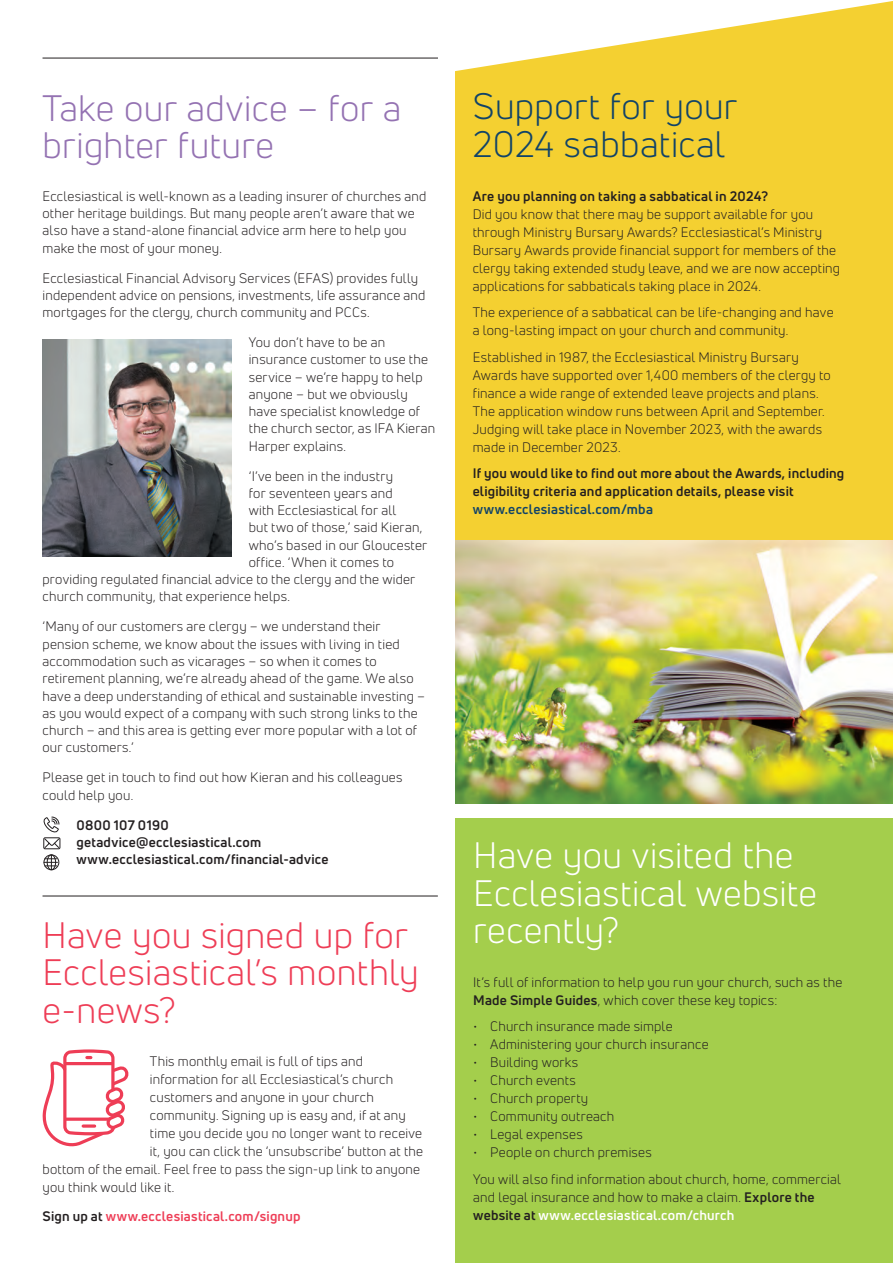
<style>
.page{position:relative;width:893px;height:1263px;background:#fff}
.page>*{position:absolute;margin:0;border:0;box-sizing:border-box;transform-origin:0 0}
._07B_Main_Title_Turq{font:36px/37.5px "Uni Neue";letter-spacing:.01em;color:#ee3d56}
._07B_Main_Title_Turq-2{font:36px/37.5px "Uni Neue";letter-spacing:.015em;color:#fff}
._07B_Main_Title_Turq-3{font:36px/37.5px "Uni Neue";letter-spacing:.01em;color:#9472b2}
._07B_Main_Title_Turq-4{font:36px/37.5px "Uni Neue";letter-spacing:.01em;color:#114368}
._08A_Main_Copy{font:13.5px/17.2px "Uni Neue";letter-spacing:.015em;color:#231f20}
._08A_Main_Copy-2{font:700 13.5px/18px "Uni Neue";letter-spacing:.015em;color:#231f20}
._08A_Main_Copy-3{font:700 13.5px "Uni Neue";letter-spacing:.015em;color:#ee3d56}
.s1{color:#231f20}
.s2{font-weight:700}
.s3{color:#114368}
.s4{font-weight:700;color:#fff}
</style>
<div class="page">
<div style="left:455px;top:1px;width:438px;height:540px;background:#f4d031"></div>
<hr style="left:43px;top:896px;width:395px;height:1px;background:#231f20">
<div style="left:455px;top:819px;width:438px;height:444px;background:#a4ce4c"></div>
<svg style="left:43px;top:816px;width:18px;height:55px"></svg>
<img style="left:43px;top:339px;width:189px;height:217px">
<svg style="left:42px;top:1049px;width:87px;height:98px"></svg>
<img style="left:455px;top:541px;width:438px;height:263px">
<hr style="left:43px;top:58px;width:395px;height:1px;background:#231f20">
<p class="_07B_Main_Title_Turq-3" style="left:43px;top:89px;width:360px">Take our advice – for a brighter future</p>
<p class="_08A_Main_Copy" style="left:43px;top:187px;width:385px">Ecclesiastical is well-known as a leading insurer of churches and other heritage buildings. But many people aren’t aware that we also have a stand-alone financial advice arm here to help you make the most of your money.</p>
<p class="_08A_Main_Copy" style="left:43px;top:269px;width:384px">Ecclesiastical Financial Advisory Services (EFAS) provides fully independent advice on pensions, investments, life assurance and mortgages for the clergy, church community and PCCs.</p>
<p class="_08A_Main_Copy" style="left:249px;top:334px;width:188px">You don’t have to be an insurance customer to use the service – we’re happy to help anyone – but we obviously have specialist knowledge of the church sector, as IFA Kieran<br>Harper explains.</p>
<p class="_08A_Main_Copy" style="left:249px;top:467px;width:146px">‘I’ve been in the industry</p>
<p class="_08A_Main_Copy" style="left:249px;top:484px;width:145px">for seventeen years and</p>
<p class="_08A_Main_Copy" style="left:249px;top:502px;width:149px">with Ecclesiastical for all</p>
<p class="_08A_Main_Copy" style="left:249px;top:519px;width:175px">but two of those,’ said Kieran,</p>
<p class="_08A_Main_Copy" style="left:249px;top:536px;width:180px">who’s based in our Gloucester</p>
<p class="_08A_Main_Copy" style="left:249px;top:553px;width:147px">office. ‘When it comes to</p>
<p class="_08A_Main_Copy" style="left:43px;top:571px;width:374px">providing regulated financial advice to the clergy and the wider</p>
<p class="_08A_Main_Copy" style="left:43px;top:588px;width:249px">church community, that experience helps.</p>
<p class="_08A_Main_Copy" style="left:43px;top:618px;width:384px">‘Many of our customers are clergy – we understand their pension scheme, we know about the issues with living in tied accommodation such as vicarages – so when it comes to retirement planning, we’re already ahead of the game. We also have a deep understanding of ethical and sustainable investing – as you would expect of a company with such strong links to the church – and this area is getting ever more popular with a lot of our customers.’</p>
<p class="_08A_Main_Copy" style="left:43px;top:769px;width:361px">Please get in touch to find out how Kieran and his colleagues could help you.</p>
<p class="_08A_Main_Copy-2" style="left:77px;top:816px;width:253px;line-height:17.2px">0800 107 0190 getadvice@ecclesiastical.com www.ecclesiastical.com/financial-advice</p>
<p class="_07B_Main_Title_Turq" style="left:43px;top:916px;width:378px">Have you signed up for<br>Ecclesiastical’s monthly e-news?</p>
<p class="_08A_Main_Copy" style="left:150px;top:1053px;width:215px">This monthly email is full of tips and</p>
<p class="_08A_Main_Copy" style="left:150px;top:1071px;width:245px">information for all Ecclesiastical’s church</p>
<p class="_08A_Main_Copy" style="left:150px;top:1089px;width:225px">customers and anyone in your church</p>
<p class="_08A_Main_Copy" style="left:150px;top:1107px;width:257px">community. Signing up is easy and, if at any</p>
<p class="_08A_Main_Copy" style="left:150px;top:1125px;width:274px">time you decide you no longer want to receive</p>
<p class="_08A_Main_Copy" style="left:150px;top:1143px;width:275px">it, you can click the ‘unsubscribe’ button at the</p>
<p class="_08A_Main_Copy" style="left:43px;top:1161px;width:379px">bottom of the email. Feel free to pass the sign-up link to anyone</p>
<p class="_08A_Main_Copy" style="left:43px;top:1179px;width:133px">you think would like it.</p>
<p class="_08A_Main_Copy-3" style="left:43px;top:1207px;width:259px"><span class="s1">Sign up at</span> www.ecclesiastical.com/signup</p>
<p class="_07B_Main_Title_Turq-4" style="left:473px;top:88px;width:266px">Support for your<br>2024 sabbatical</p>
<p class="_08A_Main_Copy" style="left:473px;top:187px;width:369px;line-height:18px"><span class="s2">Are you planning on taking a sabbatical in 2024?<br></span>Did you know that there may be support available for you through Ministry Bursary Awards? Ecclesiastical’s Ministry Bursary Awards provide financial support for members of the clergy taking extended study leave, and we are now accepting applications for sabbaticals taking place in 2024.</p>
<p class="_08A_Main_Copy" style="left:473px;top:303px;width:362px;line-height:18px">The experience of a sabbatical can be life-changing and have a long-lasting impact on your church and community.</p>
<p class="_08A_Main_Copy" style="left:473px;top:348px;width:360px;line-height:18px">Established in 1987, the Ecclesiastical Ministry Bursary Awards have supported over 1,400 members of the clergy to finance a wide range of extended leave projects and plans.<br>The application window runs between April and September.<br>Judging will take place in November 2023, with the awards made in December 2023.</p>
<p class="_08A_Main_Copy-2" style="left:473px;top:464px;width:373px">If you would like to find out more about the Awards, including eligibility criteria and application details, please visit <span class="s3">www.ecclesiastical.com/mba</span></p>
<p class="_07B_Main_Title_Turq-2" style="left:473px;top:836px;width:345px">Have you visited the<br>Ecclesiastical website recently?</p>
<p class="_08A_Main_Copy" style="left:473px;top:973px;width:371px;line-height:18px">It’s full of information to help you run your church, such as the<br><span class="s2">Made Simple Guides</span>, which cover these key topics:</p>
<p class="_08A_Main_Copy" style="left:473px;top:1018px;width:201px">• Church insurance made simple</p>
<p class="_08A_Main_Copy" style="left:473px;top:1036px;width:237px">• Administering your church insurance</p>
<p class="_08A_Main_Copy" style="left:473px;top:1054px;width:107px">• Building works</p>
<p class="_08A_Main_Copy" style="left:473px;top:1072px;width:104px">• Church events</p>
<p class="_08A_Main_Copy" style="left:473px;top:1090px;width:117px">• Church property</p>
<p class="_08A_Main_Copy" style="left:473px;top:1108px;width:143px">• Community outreach</p>
<p class="_08A_Main_Copy" style="left:473px;top:1126px;width:111px">• Legal expenses</p>
<p class="_08A_Main_Copy" style="left:473px;top:1144px;width:180px">• People on church premises</p>
<p class="_08A_Main_Copy" style="left:473px;top:1170px;width:369px;line-height:18px">You will also find information about church, home, commercial and legal insurance and how to make a claim. <span class="s2">Explore the website at</span> <span class="s4">www.ecclesiastical.com/church</span></p>
</div>
